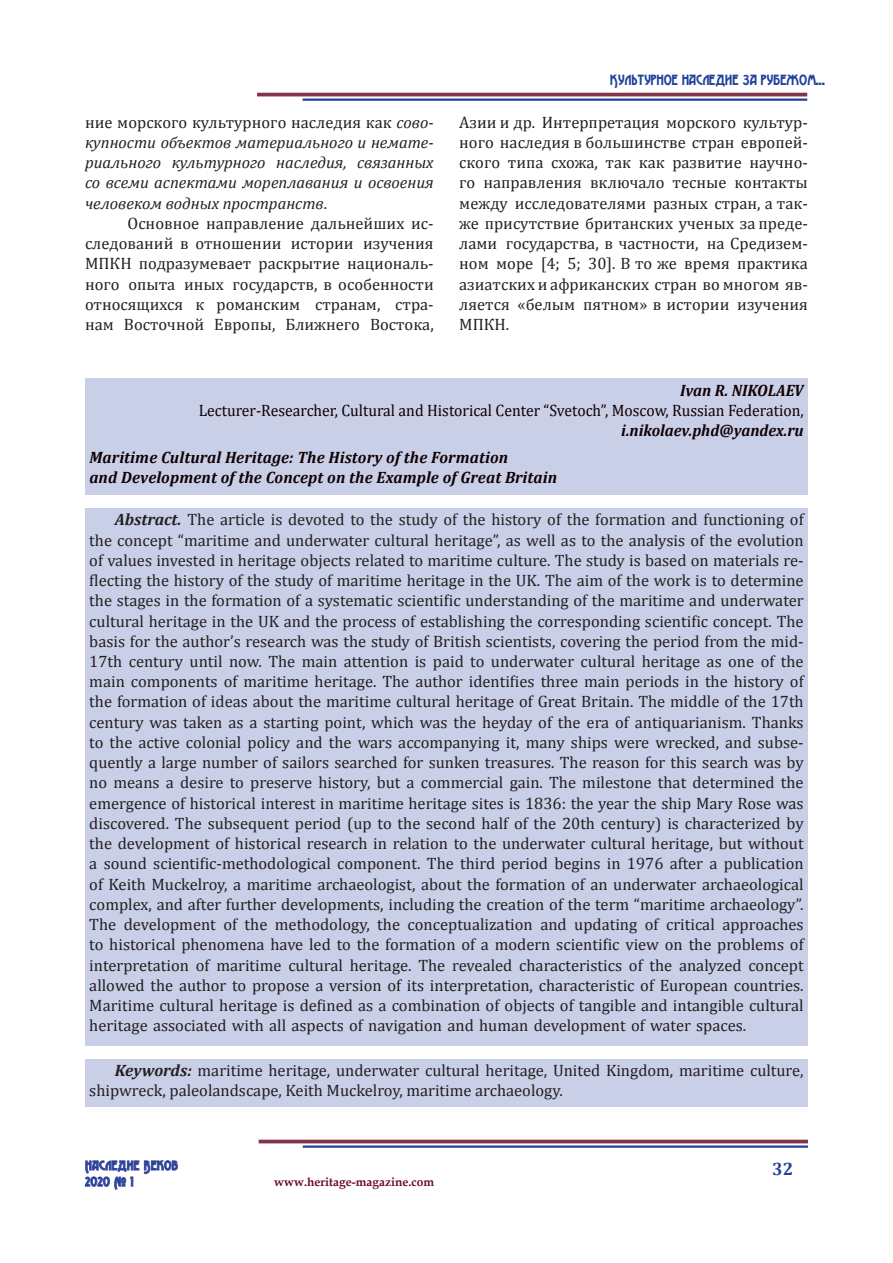
<style>
.page{position:relative;width:893px;height:1263px;background:#fff}
.page>*{position:absolute;margin:0;border:0;box-sizing:border-box;transform-origin:0 0}
.t1{font:700 18px "Cambria";color:#20419a}
.t2{font:16.5px/20.2px "Cambria";color:#231f20;text-align:justify}
.t3{font:italic 16.5px/20.2px "Cambria";color:#231f20;text-align:justify}
.t4{font:italic 700 16.5px/20.2px "Cambria";letter-spacing:.01em;color:#0f0003}
.t5{font:16.5px "Cambria";color:#0f0003;scale:.95 1}
.t6{font:italic 700 16.5px "Cambria";letter-spacing:.01em;color:#0f0003;scale:.95 1}
.t7{font:15px "Advokat Modern";color:#20419a}
.t8{font:13.5px/16.2px "Advokat Modern";letter-spacing:.03em;color:#20419a}
.t9{font:700 12px "Book Antiqua";color:#6e0731}
.s1{font-style:normal}
.s2{font-weight:700;font-style:italic}
</style>
<div class="page">
<div style="left:85px;top:508px;width:723px;height:538px;background:#cacfe8"></div>
<div style="left:85px;top:378px;width:723px;height:117px;background:#cacfe8"></div>
<div style="left:85px;top:1059px;width:723px;height:47px;background:#cacfe8"></div>
<hr style="left:259px;top:1140px;width:549px;height:3px;background:#823449">
<hr style="left:303px;top:1145px;width:505px;height:3px;background:#20419a">
<svg style="left:85px;top:1160px;width:93px;height:30px"></svg>
<hr style="left:257px;top:93px;width:550px;height:3px;background:#823449">
<hr style="left:303px;top:99px;width:504px;height:2px;background:#20419a">
<p class="t3" style="left:85px;top:111px;width:350px"><span class="s1">ние морского культурного наследия как</span> сово&shy;купности объектов материального и немате&shy;риального культурного наследия, связанных со всеми аспектами мореплавания и освоения человеком водных пространств<span class="s1">.</span></p>
<p class="t2" style="left:85px;top:213px;width:350px;text-indent:43px">Основное направление дальнейших ис&shy;следований в отношении истории изучения МПКН подразумевает раскрытие националь&shy;ного опыта иных государств, в особенности относящихся к романским странам, стра&shy;нам Восточной Европы, Ближнего Востока,</p>
<p class="t7" style="left:610px;top:72px;width:216px">Культурное наследие за рубежом...</p>
<p class="t2" style="left:459px;top:112px;width:350px">Азии и др. Интерпретация морского культур&shy;ного наследия в большинстве стран европей&shy;ского типа схожа, так как развитие научно&shy;го направления включало тесные контакты между исследователями разных стран, а так&shy;же присутствие британских ученых за преде&shy;лами государства, в частности, на Средизем&shy;ном море [4; 5; 30]. В то же время практика азиатских и африканских стран во многом яв&shy;ляется «белым пятном» в истории изучения МПКН.</p>
<p class="t6" style="left:680px;top:378px;width:131px">Ivan R. NIKOLAEV</p>
<p class="t5" style="left:199px;top:400px;width:638px">Lecturer-Researcher, Cultural and Historical Center “Svetoch”, Moscow, Russian Federation,</p>
<p class="t6" style="left:621px;top:419px;width:193px">i.nikolaev.phd@yandex.ru</p>
<p class="t4" style="left:89px;top:447px;width:469px">Maritime Cultural Heritage: The History of the Formation<br>and Development of the Concept on the Example of Great Britain</p>
<p class="t2" style="left:89px;top:509px;width:716px;text-indent:26px"><span class="s2">Abstract.</span> The article is devoted to the study of the history of the formation and functioning of the concept “maritime and underwater cultural heritage”, as well as to the analysis of the evolution of values invested in heritage objects related to maritime culture. The study is based on materials re&shy;flecting the history of the study of maritime heritage in the UK. The aim of the work is to determine the stages in the formation of a systematic scientific understanding of the maritime and underwater cultural heritage in the UK and the process of establishing the corresponding scientific concept. The basis for the author’s research was the study of British scientists, covering the period from the mid-17th century until now. The main attention is paid to underwater cultural heritage as one of the main components of maritime heritage. The author identifies three main periods in the history of the formation of ideas about the maritime cultural heritage of Great Britain. The middle of the 17th century was taken as a starting point, which was the heyday of the era of antiquarianism. Thanks to the active colonial policy and the wars accompanying it, many ships were wrecked, and subse&shy;quently a large number of sailors searched for sunken treasures. The reason for this search was by no means a desire to preserve history, but a commercial gain. The milestone that determined the emergence of historical interest in maritime heritage sites is 1836: the year the ship Mary Rose was discovered. The subsequent period (up to the second half of the 20th century) is characterized by the development of historical research in relation to the underwater cultural heritage, but without a sound scientific-methodological component. The third period begins in 1976 after a publication of Keith Muckelroy, a maritime archaeologist, about the formation of an underwater archaeological complex, and after further developments, including the creation of the term “maritime archaeology”.<br>The development of the methodology, the conceptualization and updating of critical approaches to historical phenomena have led to the formation of a modern scientific view on the problems of interpretation of maritime cultural heritage. The revealed characteristics of the analyzed concept allowed the author to propose a version of its interpretation, characteristic of European countries.<br>Maritime cultural heritage is defined as a combination of objects of tangible and intangible cultural heritage associated with all aspects of navigation and human development of water spaces.</p>
<p class="t2" style="left:89px;top:1060px;width:716px;text-indent:26px"><span class="s2">Keywords:</span> maritime heritage, underwater cultural heritage, United Kingdom, maritime culture, shipwreck, paleolandscape, Keith Muckelroy, maritime archaeology.</p>
<p class="t8" style="left:85px;top:1158px;width:95px">Наследие Веков<br>2020 № 1</p>
<p class="t9" style="left:274px;top:1174px;width:161px">www.heritage-magazine.com</p>
<p class="t1" style="left:772px;top:1156px;width:23px">32</p>
</div>
